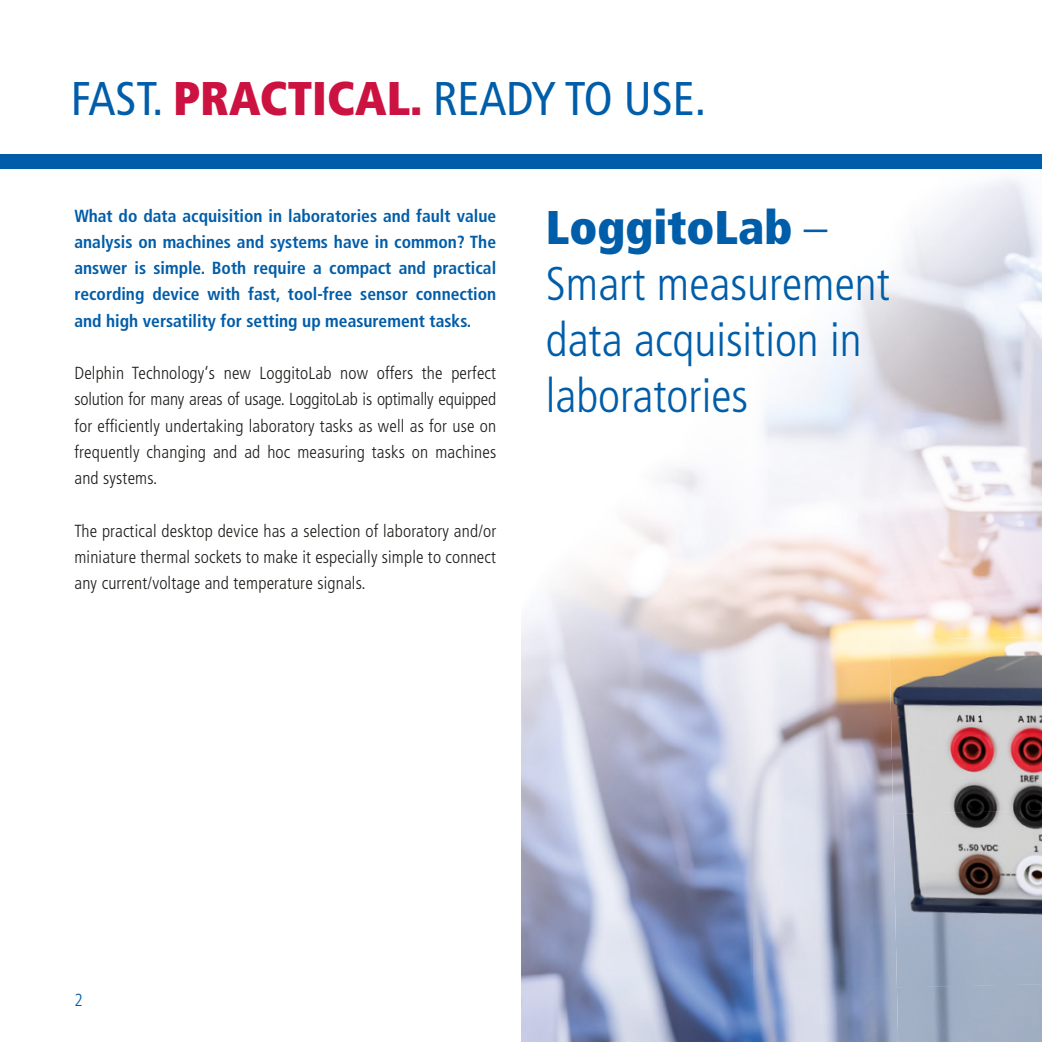
<style>
.page{position:relative;width:1042px;height:1042px;background:#fff}
.page>*{position:absolute;margin:0;border:0;box-sizing:border-box;transform-origin:0 0}
.t1{font:300 condensed 47.25px/56px "Frutiger LT Std";color:#005da9}
.t2{font:condensed 47.25px "Frutiger LT Std";color:#005da9}
.t3{font:300 condensed 17.5px/26.2px "Frutiger LT Std";letter-spacing:.01em;color:#1d1d1b;text-align:justify}
.t4{font:700 condensed 17.5px/26.2px "Frutiger LT Std";color:#005da9;text-align:justify}
.t5{font:300 condensed 17.5px "Frutiger LT Std";color:#005da9}
.s1{font-weight:900;color:#cc1241}
.s2{font-weight:900}
</style>
<div class="page">
<img style="left:984px;top:177px;width:58px;height:460px">
<img style="left:521px;top:664px;width:376px;height:378px">
<img style="left:889px;top:637px;width:153px;height:177px">
<img style="left:893px;top:810px;width:149px;height:177px">
<div style="left:0;top:154px;width:1042px;height:15px;background:#005da9"></div>
<h1 class="t2" style="left:71px;top:72px;width:637px">FAST. <span class="s1">PRACTICAL.</span> READY TO USE.</h1>
<p class="t4" style="left:74px;top:202px;width:423px">What do data acquisition in laboratories and fault value analysis on machines and systems have in common? The answer is simple. Both require a compact and practical recording device with fast, tool-free sensor connection and high versatility for setting up measurement tasks.</p>
<p class="t3" style="left:74px;top:360px;width:423px">Delphin Technology‘s new LoggitoLab now offers the perfect solution for many areas of usage. LoggitoLab is optimally equipped for efficiently undertaking laboratory tasks as well as for use on frequently changing and ad hoc measuring tasks on machines and systems.</p>
<p class="t3" style="left:74px;top:518px;width:423px">The practical desktop device has a selection of laboratory and/or miniature thermal sockets to make it especially simple to connect any current/voltage and temperature signals.</p>
<h1 class="t1" style="left:546px;top:200px;width:345px"><span class="s2">LoggitoLab</span> –<br>Smart measurement data acquisition in laboratories</h1>
<p class="t5" style="left:74px;top:990px;width:10px">2</p>
</div>
